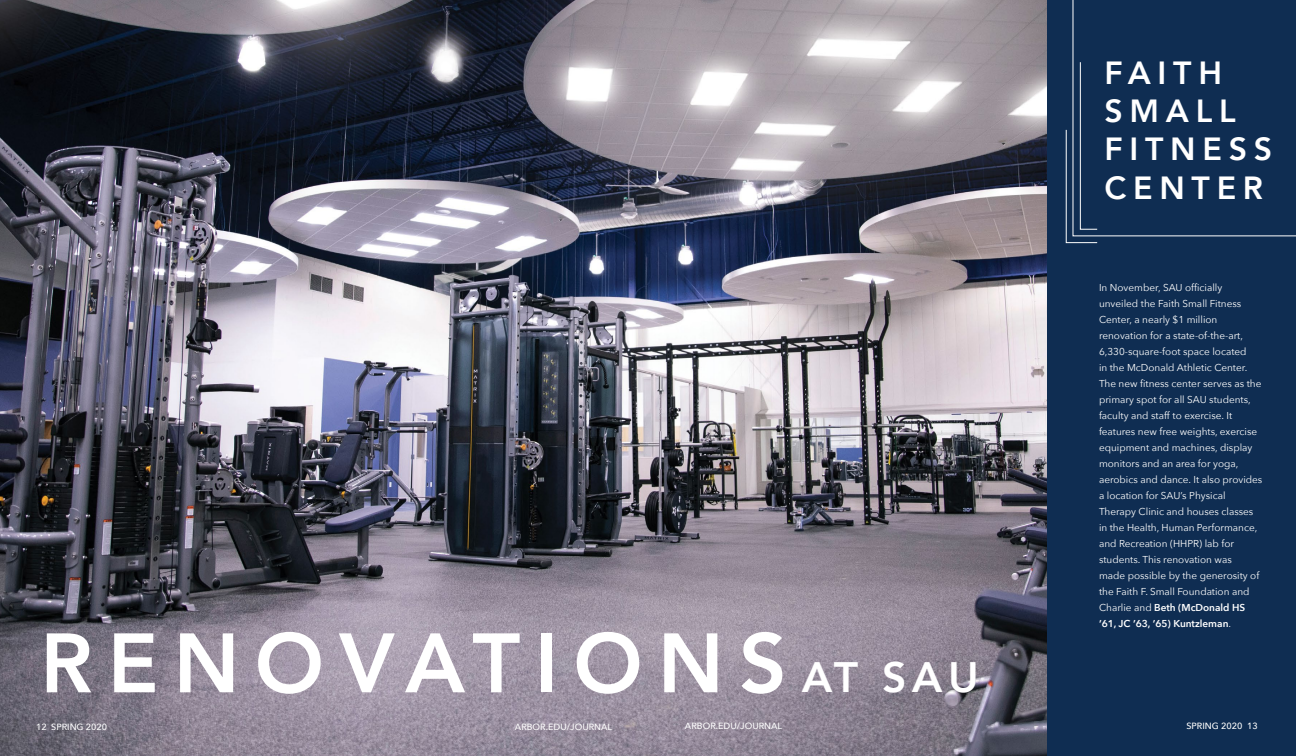
<style>
.page{position:relative;width:1296px;height:756px;background:#fff}
.page>*{position:absolute;margin:0;border:0;box-sizing:border-box;transform-origin:0 0}
.t1{font:800 83.2px "Avenir";letter-spacing:.18em;color:#fff}
.t2{font:800 32px/38.4px "Avenir";letter-spacing:.21em;color:#fff}
.t3{font:10px/16px "Avenir Next";color:#fff}
.t4{font:500 9px "Avenir Next";color:#fff}
.s1{font-size:42.5px}
.s2{font-weight:600}
</style>
<div class="page">
<img style="left:0;top:0;width:1048px;height:756px">
<div style="left:1048px;top:0;width:248px;height:756px;background:#0f2d52"></div>
<svg style="left:1072px;top:0;width:224px;height:236px"></svg>
<svg style="left:1065px;top:61px;width:33px;height:183px"></svg>
<h2 class="t2" style="left:1104px;top:53px;width:169px">FAITH<br>SMALL<br>FITNESS<br>CENTER</h2>
<h1 class="t1" style="left:40px;top:599px;width:940px">RENOVATIONS <span class="s1">AT SAU</span></h1>
<p class="t3" style="left:1099px;top:279px;width:165px">In November, SAU officially unveiled the Faith Small Fitness<br>Center, a nearly $1 million renovation for a state-of-the-art,<br>6,330-square-foot space located<br>in the McDonald Athletic Center.<br>The new fitness center serves as the primary spot for all SAU students, faculty and staff to exercise. It features new free weights, exercise equipment and machines, display monitors and an area for yoga, aerobics and dance. It also provides a location for SAU’s Physical<br>Therapy Clinic and houses classes in the Health, Human Performance, and Recreation (HHPR) lab for students. This renovation was<br>made possible by the generosity of the Faith F. Small Foundation and<br>Charlie and <span class="s2">Beth (McDonald HS ’61, JC ’63, ’65) Kuntzleman</span>.</p>
<p class="t4" style="left:36px;top:719px;width:73px">12 SPRING 2020</p>
<p class="t4" style="left:515px;top:719px;width:99px">ARBOR.EDU/JOURNAL</p>
<p class="t4" style="left:685px;top:718px;width:99px">ARBOR.EDU/JOURNAL</p>
<p class="t4" style="left:1187px;top:718px;width:73px">SPRING 2020 13</p>
</div>
